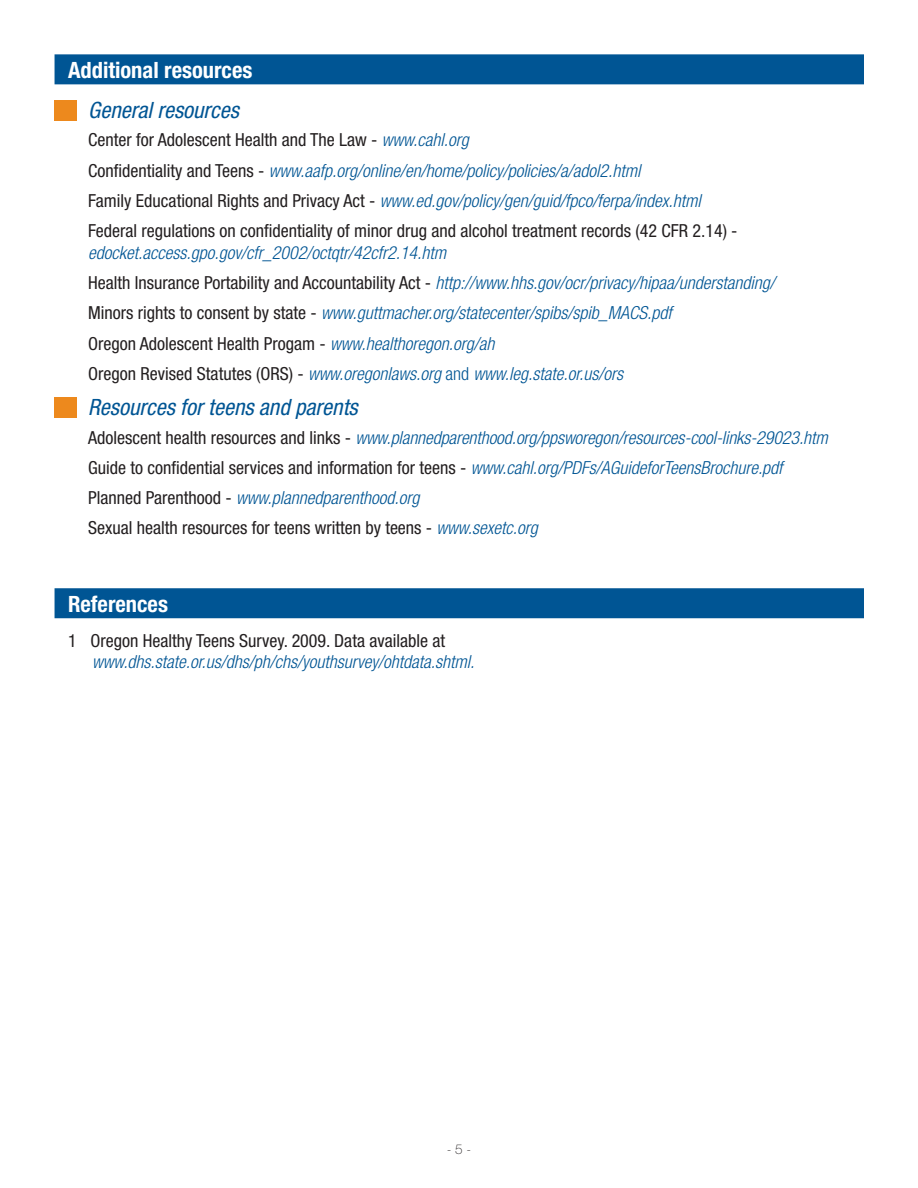
<style>
.page{position:relative;width:918px;height:1188px;background:#fff}
.page>*{position:absolute;margin:0;border:0;box-sizing:border-box;transform-origin:0 0}
.t1{font:italic condensed 22.5px "Helvetica Neue LT Std";color:#005594}
.t2{font:700 condensed 22.5px "Helvetica Neue LT Std";color:#fff}
.t3{font:italic 300 condensed 18px/30.3px "Helvetica Neue LT Std";color:#005594}
.t4{font:condensed 18px/30.3px "Helvetica Neue LT Std";color:#231f20}
.t5{font:100 13.5px "Helvetica Neue LT Std";color:#231f20}
.s1{font-weight:300;font-style:italic;color:#005594}
.s2{font-weight:400;font-style:normal;color:#231f20}
.s3{font-style:normal}
</style>
<div class="page">
<div style="left:55px;top:54px;width:809px;height:30px;background:#005594"></div>
<div style="left:55px;top:588px;width:809px;height:30px;background:#005594"></div>
<div style="left:54px;top:100px;width:22px;height:20px;background:#ed891d"></div>
<div style="left:54px;top:397px;width:22px;height:21px;background:#ed891d"></div>
<p class="t2" style="left:68px;top:56px;width:186px">Additional resources</p>
<p class="t1" style="left:88px;top:97px;width:152px">General resources</p>
<p class="t4" style="left:88px;top:125px;width:651px">Center for Adolescent Health and The Law - <span class="s1">www.cahl.org<br></span>Confidentiality and Teens - <span class="s1">www.aafp.org/online/en/home/policy/policies/a/adol2.html<br></span>Family Educational Rights and Privacy Act - <span class="s1">www.ed.gov/policy/gen/guid/fpco/ferpa/index.html </span>Federal regulations on confidentiality of minor drug and alcohol treatment records (42 CFR 2.14) -</p>
<p class="t3" style="left:88px;top:238px;width:688px">edocket.access.gpo.gov/cfr_2002/octqtr/42cfr2.14.htm<br><span class="s2">Health Insurance Portability and Accountability Act -</span> http://www.hhs.gov/ocr/privacy/hipaa/understanding/ <span class="s2">Minors rights to consent by state -</span> www.guttmacher.org/statecenter/spibs/spib_MACS.pdf<br><span class="s2">Oregon Adolescent Health Progam -</span> www.healthoregon.org/ah<br><span class="s2">Oregon Revised Statutes (ORS) -</span> www.oregonlaws.org <span class="s3">and</span> www.leg.state.or.us/ors</p>
<p class="t1" style="left:88px;top:394px;width:271px">Resources for teens and parents</p>
<p class="t3" style="left:88px;top:423px;width:741px"><span class="s2">Adolescent health resources and links -</span> www.plannedparenthood.org/ppsworegon/resources-cool-links-29023.htm <span class="s2">Guide to confidential services and information for teens -</span> www.cahl.org/PDFs/AGuideforTeensBrochure.pdf <span class="s2">Planned Parenthood -</span> www.plannedparenthood.org<br><span class="s2">Sexual health resources for teens written by teens -</span> www.sexetc.org</p>
<p class="t2" style="left:68px;top:590px;width:101px">References</p>
<p class="t4" style="left:68px;top:625px;width:379px">1 Oregon Healthy Teens Survey. 2009. Data available at</p>
<p class="t3" style="left:92px;top:647px;width:384px">www.dhs.state.or.us/dhs/ph/chs/youthsurvey/ohtdata.shtml.</p>
<p class="t5" style="left:447px;top:1142px;width:26px">- 5 -</p>
</div>
